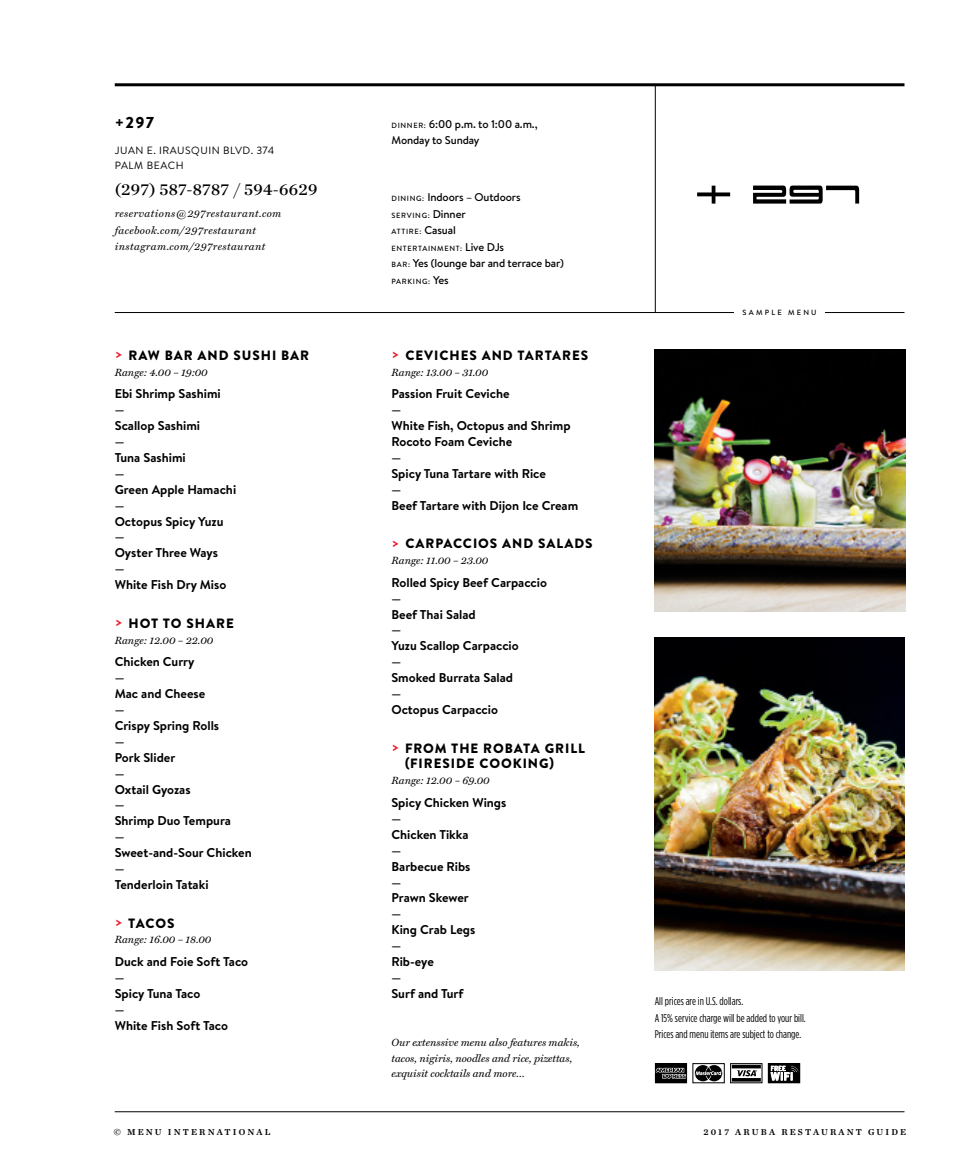
<style>
.page{position:relative;width:972px;height:1175px;background:#fff}
.page>*{position:absolute;margin:0;border:0;box-sizing:border-box;transform-origin:0 0}
.t1{font:16.5px "Chronicle Deck Semi";letter-spacing:.02em;color:#000}
.t2{font:900 15.75px "Brandon Text";color:#000}
.t3{font:900 13.5px/15.9px "Brandon Text";letter-spacing:.07em;color:#000}
.t4{font:700 12.75px/15.9px "Brandon Text";color:#000}
.t5{font:condensed 11.25px/16.5px "Gotham HTF";color:#000}
.t6{font:500 11.25px/16.5px "Brandon Text";letter-spacing:-.01em;color:#000}
.t7{font:italic 10.5px/15.9px "Miller Text";color:#000}
.t8{font:italic 10.5px/16.6px "Miller Text";letter-spacing:.04em;color:#000}
.t9{font:10.5px/15px "Brandon Text";letter-spacing:.05em;color:#000}
.t10{font:9px "Chronicle Text G1 Semi";letter-spacing:.24em;color:#000}
.t11{font:500 7.5px "Brandon Text";letter-spacing:.09em;color:#000}
.t12{font:500 7.5px "Brandon Text";letter-spacing:.3em;color:#000}
.s1{color:#ed1c2e}
.s2{font-size:7.5px}
.s3{font-size:11.25px}
</style>
<div class="page">
<hr style="left:115px;top:1111px;width:789px;height:1px;background:#000">
<hr style="left:115px;top:312px;width:789px;height:1px;background:#000">
<hr style="left:115px;top:83px;width:789px;height:3px;background:#000">
<div style="left:734px;top:309px;width:91px;height:8px;background:#fff"></div>
<hr style="left:655px;top:85px;width:1px;height:228px;background:#000">
<img style="left:655px;top:637px;width:249px;height:333px">
<img style="left:655px;top:350px;width:250px;height:261px">
<svg style="left:697px;top:186px;width:33px;height:18px"></svg>
<svg style="left:753px;top:185px;width:106px;height:19px"></svg>
<svg style="left:657px;top:1065px;width:28px;height:16px"></svg>
<div style="left:655px;top:1063px;width:32px;height:20px;border:1px solid #000"></div>
<svg style="left:656px;top:1067px;width:31px;height:11px"></svg>
<div style="left:693px;top:1063px;width:32px;height:20px;border:1px solid #000"></div>
<svg style="left:695px;top:1065px;width:27px;height:16px"></svg>
<div style="left:730px;top:1063px;width:32px;height:20px;border:1px solid #000"></div>
<svg style="left:732px;top:1064px;width:29px;height:17px"></svg>
<svg style="left:770px;top:1065px;width:28px;height:16px"></svg>
<div style="left:768px;top:1063px;width:32px;height:20px;border:1px solid #000"></div>
<svg style="left:771px;top:1065px;width:29px;height:15px"></svg>
<p class="t2" style="left:115px;top:111px;width:41px">+297</p>
<p class="t9" style="left:115px;top:142px;width:161px">JUAN E. IRAUSQUIN BLVD. 374<br>PALM BEACH</p>
<p class="t1" style="left:115px;top:176px;width:204px">(297) 587-8787 / 594-6629</p>
<p class="t8" style="left:115px;top:205px;width:168px">reservations@297restaurant.com facebook.com/297restaurant instagram.com/297restaurant</p>
<p class="t3" style="left:115px;top:347px;width:196px"><span class="s1">&gt;</span> RAW BAR AND SUSHI BAR</p>
<p class="t7" style="left:115px;top:364px;width:95px">Range: 4.00 – 19:00</p>
<p class="t4" style="left:115px;top:385px;width:123px">Ebi Shrimp Sashimi<br>—<br>Scallop Sashimi<br>—<br>Tuna Sashimi<br>—<br>Green Apple Hamachi —<br>Octopus Spicy Yuzu —<br>Oyster Three Ways<br>—<br>White Fish Dry Miso</p>
<p class="t3" style="left:115px;top:615px;width:121px"><span class="s1">&gt;</span> HOT TO SHARE</p>
<p class="t7" style="left:115px;top:632px;width:100px">Range: 12.00 – 22.00</p>
<p class="t4" style="left:115px;top:653px;width:139px">Chicken Curry<br>—<br>Mac and Cheese<br>—<br>Crispy Spring Rolls<br>—<br>Pork Slider<br>—<br>Oxtail Gyozas<br>—<br>Shrimp Duo Tempura<br>—<br>Sweet-and-Sour Chicken —<br>Tenderloin Tataki</p>
<p class="t3" style="left:115px;top:914px;width:61px"><span class="s1">&gt;</span> TACOS</p>
<p class="t7" style="left:115px;top:931px;width:98px">Range: 16.00 – 18.00</p>
<p class="t4" style="left:115px;top:953px;width:135px">Duck and Foie Soft Taco —<br>Spicy Tuna Taco<br>—<br>White Fish Soft Taco</p>
<p class="t6" style="left:392px;top:115px;width:148px"><span class="s2">DINNER:</span> 6:00 p.m. to 1:00 a.m.,<br>Monday to Sunday</p>
<p class="t6" style="left:392px;top:189px;width:131px"><span class="s2">DINING:</span> Indoors – Outdoors</p>
<p class="t11" style="left:392px;top:210px;width:76px">SERVING: <span class="s3">Dinner</span></p>
<p class="t11" style="left:392px;top:226px;width:66px">ATTIRE: <span class="s3">Casual</span></p>
<p class="t11" style="left:392px;top:243px;width:114px">ENTERTAINMENT: <span class="s3">Live DJs</span></p>
<p class="t6" style="left:392px;top:255px;width:174px"><span class="s2">BAR:</span> Yes (lounge bar and terrace bar)</p>
<p class="t11" style="left:392px;top:276px;width:59px">PARKING: <span class="s3">Yes</span></p>
<p class="t3" style="left:392px;top:347px;width:198px"><span class="s1">&gt;</span> CEVICHES AND TARTARES</p>
<p class="t7" style="left:392px;top:364px;width:98px">Range: 13.00 – 31.00</p>
<p class="t4" style="left:392px;top:385px;width:188px">Passion Fruit Ceviche<br>—<br>White Fish, Octopus and Shrimp<br>Rocoto Foam Ceviche<br>—<br>Spicy Tuna Tartare with Rice<br>—<br>Beef Tartare with Dijon Ice Cream</p>
<p class="t3" style="left:392px;top:535px;width:203px"><span class="s1">&gt;</span> CARPACCIOS AND SALADS</p>
<p class="t7" style="left:392px;top:552px;width:98px">Range: 11.00 – 23.00</p>
<p class="t4" style="left:392px;top:574px;width:157px">Rolled Spicy Beef Carpaccio —<br>Beef Thai Salad<br>—<br>Yuzu Scallop Carpaccio<br>—<br>Smoked Burrata Salad<br>—<br>Octopus Carpaccio</p>
<p class="t3" style="left:405px;top:739px;width:182px;text-indent:-14px"><span class="s1">&gt;</span> FROM THE ROBATA GRILL (FIRESIDE COOKING)</p>
<p class="t7" style="left:391px;top:772px;width:100px">Range: 12.00 – 69.00</p>
<p class="t4" style="left:392px;top:794px;width:116px">Spicy Chicken Wings —<br>Chicken Tikka<br>—<br>Barbecue Ribs<br>—<br>Prawn Skewer<br>—<br>King Crab Legs<br>—<br>Rib-eye<br>—<br>Surf and Turf</p>
<p class="t7" style="left:392px;top:1034px;width:190px">Our extenssive menu also features makis, tacos, nigiris, noodles and rice, pizettas, exquisit cocktails and more…</p>
<p class="t12" style="left:743px;top:307px;width:76px">SAMPLE MENU</p>
<p class="t5" style="left:655px;top:992px;width:153px">All prices are in U.S. dollars.<br>A 15% service charge will be added to your bill.<br>Prices and menu items are subject to change.</p>
<p class="t10" style="left:114px;top:1125px;width:158px">© MENU INTERNATIONAL</p>
<p class="t10" style="left:704px;top:1125px;width:204px">2017 ARUBA RESTAURANT GUIDE</p>
</div>
